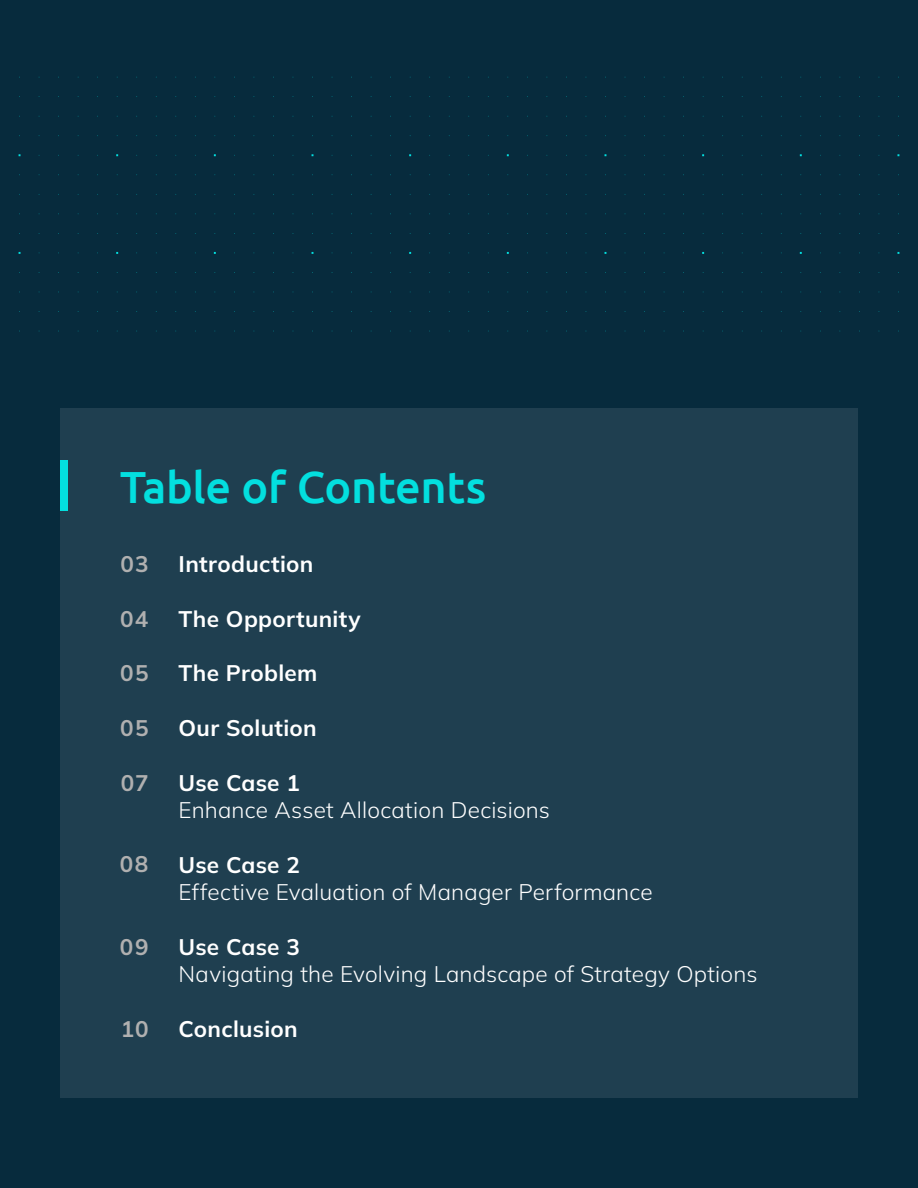
<style>
.page{position:relative;width:918px;height:1188px;background:#072b3d}
.page>*{position:absolute;margin:0;border:0;box-sizing:border-box;transform-origin:0 0}
.Light_Title{font:500 45px "Ubuntu";letter-spacing:-.01em;color:#03dfdf}
.t1{font:300 22.5px/27px "Mulish";letter-spacing:.01em;color:#fff}
.t2{font:700 22.5px "Mulish";letter-spacing:.015em;color:#fff}
.t3{font:700 22.5px "Mulish";letter-spacing:.06em;color:#b0b0b0}
.s1{font-weight:700}
</style>
<div class="page">
<svg style="left:19px;top:76px;width:880px;height:256px"></svg>
<div style="left:60px;top:408px;width:798px;height:690px;background:#1f3f50"></div>
<div style="left:60px;top:460px;width:8px;height:52px;background:#03dfdf"></div>
<p class="Light_Title" style="left:120px;top:458px;width:368px">Table of Contents</p>
<p class="t3" style="left:120px;top:548px;width:30px">03</p>
<p class="t3" style="left:120px;top:603px;width:30px">04</p>
<p class="t3" style="left:120px;top:658px;width:30px">05</p>
<p class="t3" style="left:120px;top:713px;width:30px">05</p>
<p class="t3" style="left:121px;top:768px;width:29px">07</p>
<p class="t3" style="left:120px;top:849px;width:30px">08</p>
<p class="t3" style="left:120px;top:931px;width:30px">09</p>
<p class="t3" style="left:121px;top:1014px;width:29px">10</p>
<p class="t2" style="left:178px;top:548px;width:136px">Introduction</p>
<p class="t2" style="left:178px;top:603px;width:184px">The Opportunity</p>
<p class="t2" style="left:178px;top:658px;width:141px">The Problem</p>
<p class="t2" style="left:178px;top:713px;width:140px">Our Solution</p>
<p class="t1" style="left:178px;top:769px;width:373px"><span class="s1">Use Case 1<br></span>Enhance Asset Allocation Decisions</p>
<p class="t1" style="left:178px;top:851px;width:476px"><span class="s1">Use Case 2<br></span>Effective Evaluation of Manager Performance</p>
<p class="t1" style="left:178px;top:933px;width:580px"><span class="s1">Use Case 3<br></span>Navigating the Evolving Landscape of Strategy Options</p>
<p class="t2" style="left:178px;top:1013px;width:121px">Conclusion</p>
</div>
